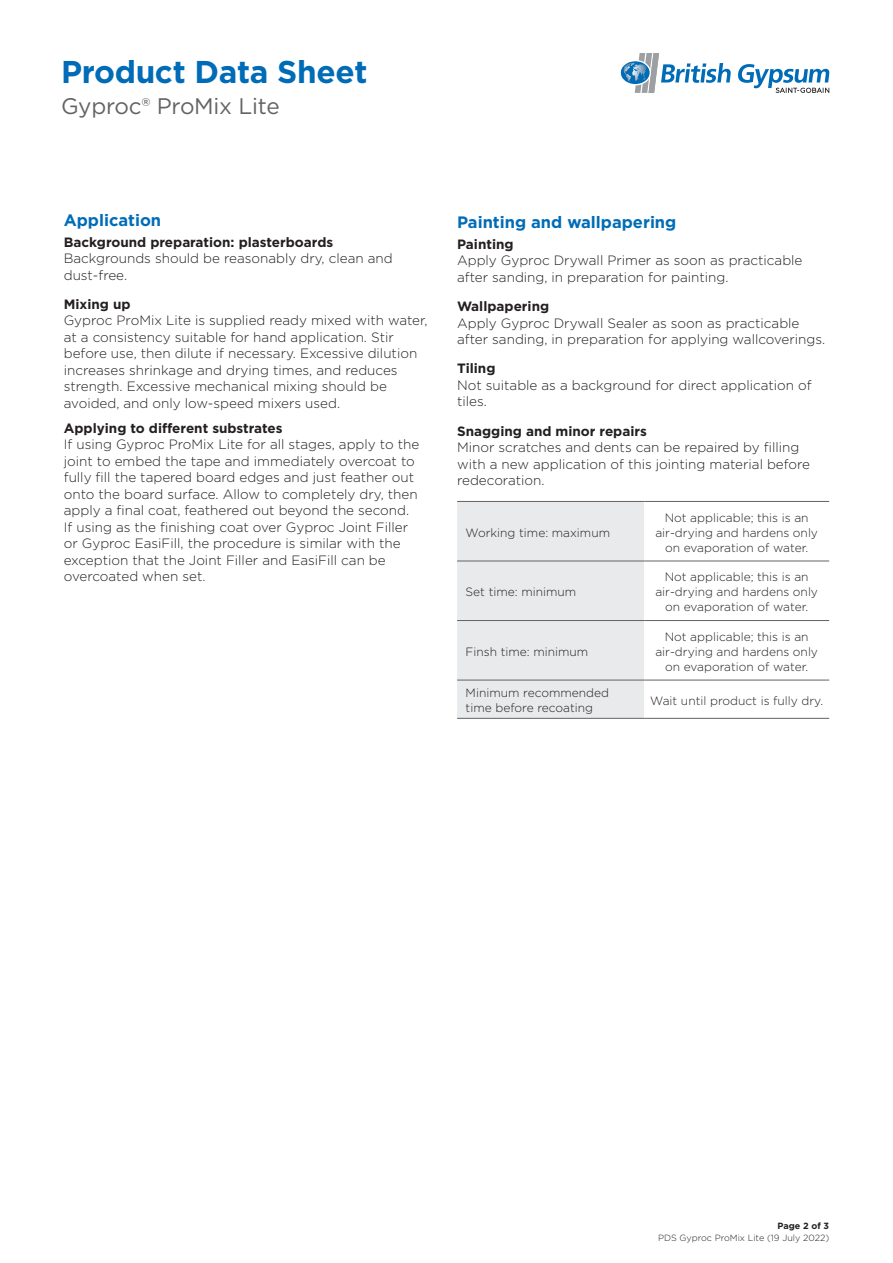
<style>
.page{position:relative;width:893px;height:1263px;background:#fff}
.page>*{position:absolute;margin:0;border:0;box-sizing:border-box;transform-origin:0 0}
.t1{font:700 31.5px "Gotham";letter-spacing:-.01em;color:#006cb7}
.t2{font:22.5px "Gotham";letter-spacing:-.01em;color:#636366}
.t3{font:700 16.5px "Gotham";color:#006cb7}
.t4{font:300 13.5px/16.5px "Gotham";color:#231f20}
.t5{font:700 13.5px "Gotham";color:#231f20}
.t6{font:300 12px/15px "Gotham";color:#231f20;text-align:center}
.t7{font:300 9px "Gotham";color:#231f20}
.t8{font:700 9px "Gotham";color:#231f20}
</style>
<div class="page">
<svg style="left:738px;top:64px;width:92px;height:29px"></svg>
<svg style="left:621px;top:53px;width:110px;height:40px"></svg>
<svg style="left:457px;top:502px;width:372px;height:216px"></svg>
<hr style="left:457px;top:501px;width:187px;height:1px;background:#636366">
<hr style="left:457px;top:561px;width:187px;height:1px;background:#636366">
<hr style="left:644px;top:501px;width:185px;height:1px;background:#636366">
<hr style="left:644px;top:561px;width:185px;height:1px;background:#636366">
<hr style="left:457px;top:620px;width:187px;height:1px;background:#636366">
<hr style="left:457px;top:680px;width:187px;height:1px;background:#636366">
<hr style="left:457px;top:718px;width:187px;height:1px;background:#636366">
<hr style="left:644px;top:620px;width:185px;height:1px;background:#636366">
<hr style="left:644px;top:680px;width:185px;height:1px;background:#636366">
<hr style="left:644px;top:718px;width:185px;height:1px;background:#636366">
<h1 class="t1" style="left:61px;top:51px;width:308px">Product Data Sheet</h1>
<h2 class="t2" style="left:61px;top:92px;width:220px">Gyproc® ProMix Lite</h2>
<p class="t3" style="left:64px;top:209px;width:99px">Application</p>
<p class="t5" style="left:64px;top:233px;width:271px">Background preparation: plasterboards</p>
<p class="t4" style="left:64px;top:250px;width:330px">Backgrounds should be reasonably dry, clean and dust-free.</p>
<p class="t5" style="left:64px;top:295px;width:68px">Mixing up</p>
<p class="t4" style="left:64px;top:312px;width:365px">Gyproc ProMix Lite is supplied ready mixed with water, at a consistency suitable for hand application. Stir before use, then dilute if necessary. Excessive dilution increases shrinkage and drying times, and reduces strength. Excessive mechanical mixing should be avoided, and only low-speed mixers used.</p>
<p class="t5" style="left:64px;top:419px;width:220px">Applying to different substrates</p>
<p class="t4" style="left:64px;top:436px;width:357px">If using Gyproc ProMix Lite for all stages, apply to the joint to embed the tape and immediately overcoat to fully fill the tapered board edges and just feather out onto the board surface. Allow to completely dry, then apply a final coat, feathered out beyond the second.<br>If using as the finishing coat over Gyproc Joint Filler or Gyproc EasiFill, the procedure is similar with the exception that the Joint Filler and EasiFill can be overcoated when set.</p>
<p class="t3" style="left:457px;top:211px;width:221px">Painting and wallpapering</p>
<p class="t5" style="left:457px;top:235px;width:58px">Painting</p>
<p class="t4" style="left:457px;top:252px;width:347px">Apply Gyproc Drywall Primer as soon as practicable after sanding, in preparation for painting.</p>
<p class="t5" style="left:457px;top:297px;width:94px">Wallpapering</p>
<p class="t4" style="left:457px;top:314px;width:370px">Apply Gyproc Drywall Sealer as soon as practicable after sanding, in preparation for applying wallcoverings.</p>
<p class="t5" style="left:457px;top:360px;width:40px">Tiling</p>
<p class="t4" style="left:457px;top:376px;width:356px">Not suitable as a background for direct application of tiles.</p>
<p class="t5" style="left:457px;top:422px;width:191px">Snagging and minor repairs</p>
<p class="t4" style="left:457px;top:439px;width:355px">Minor scratches and dents can be repaired by filling with a new application of this jointing material before redecoration.</p>
<p class="t6" style="left:466px;top:524px;width:146px">Working time: maximum</p>
<p class="t6" style="left:466px;top:584px;width:112px">Set time: minimum</p>
<p class="t6" style="left:466px;top:644px;width:124px">Finsh time: minimum</p>
<p class="t6" style="left:655px;top:509px;width:164px">Not applicable; this is an air-drying and hardens only on evaporation of water.</p>
<p class="t6" style="left:655px;top:569px;width:164px">Not applicable; this is an air-drying and hardens only on evaporation of water.</p>
<p class="t6" style="left:655px;top:629px;width:164px">Not applicable; this is an air-drying and hardens only on evaporation of water.</p>
<p class="t6" style="left:466px;top:685px;width:145px;text-align:left">Minimum recommended time before recoating</p>
<p class="t6" style="left:650px;top:692px;width:174px">Wait until product is fully dry.</p>
<p class="t8" style="left:778px;top:1219px;width:53px">Page 2 of 3</p>
<p class="t7" style="left:658px;top:1232px;width:173px">PDS Gyproc ProMix Lite (19 July 2022)</p>
</div>
